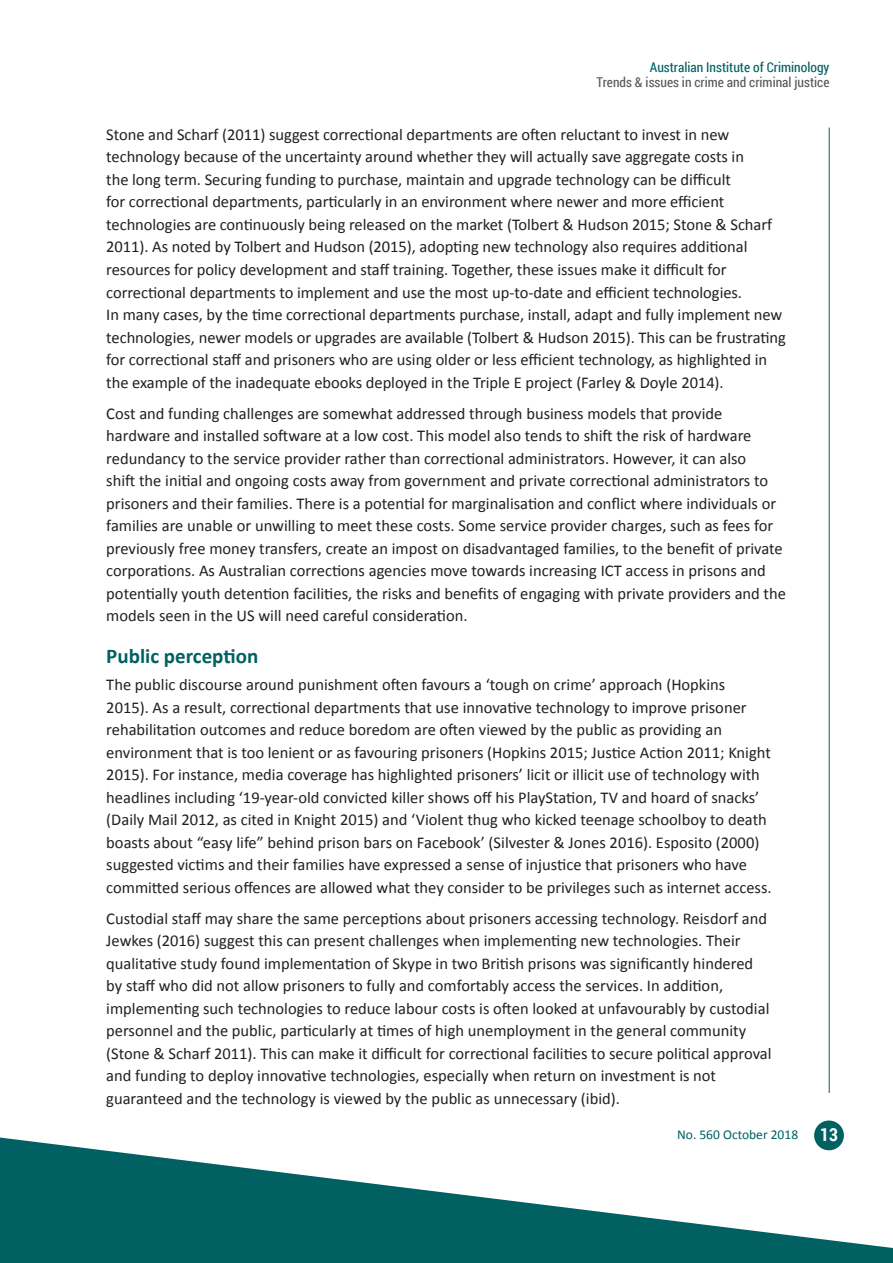
<style>
.page{position:relative;width:893px;height:1263px;background:#fff}
.page>*{position:absolute;margin:0;border:0;box-sizing:border-box;transform-origin:0 0}
.t1{font:700 21px "Calibri";color:#006062}
.t2{font:16.5px/22.5px "Calibri";color:#231f20}
.t3{font:13.5px "Roboto Condensed";color:#57585a}
.t4{font:13.5px "Roboto Condensed";color:#006062}
.t5{font:13.5px "Calibri";color:#006062}
.s1{font-family:"Roboto Condensed";font-weight:700;font-size:18px;color:#fff}
</style>
<div class="page">
<hr style="left:829px;top:128px;width:1px;height:965px;background:#006062">
<div style="left:814px;top:1120px;width:30px;height:30px;background:#006062;border-radius:50%"></div>
<svg style="left:0;top:1137px;width:893px;height:126px;fill:#006062"></svg>
<p class="t4" style="left:650px;top:58px;width:181px">Australian Institute of Criminology</p>
<p class="t3" style="left:597px;top:73px;width:234px">Trends &amp; issues in crime and criminal justice</p>
<p class="t2" style="left:106px;top:123px;width:681px">Stone and Scharf (2011) suggest correctional departments are often reluctant to invest in new technology because of the uncertainty around whether they will actually save aggregate costs in<br>the long term. Securing funding to purchase, maintain and upgrade technology can be difficult<br>for correctional departments, particularly in an environment where newer and more efficient technologies are continuously being released on the market (Tolbert &amp; Hudson 2015; Stone &amp; Scharf 2011). As noted by Tolbert and Hudson (2015), adopting new technology also requires additional resources for policy development and staff training. Together, these issues make it difficult for correctional departments to implement and use the most up-to-date and efficient technologies.<br>In many cases, by the time correctional departments purchase, install, adapt and fully implement new technologies, newer models or upgrades are available (Tolbert &amp; Hudson 2015). This can be frustrating for correctional staff and prisoners who are using older or less efficient technology, as highlighted in the example of the inadequate ebooks deployed in the Triple E project (Farley &amp; Doyle 2014).</p>
<p class="t2" style="left:106px;top:402px;width:681px">Cost and funding challenges are somewhat addressed through business models that provide hardware and installed software at a low cost. This model also tends to shift the risk of hardware redundancy to the service provider rather than correctional administrators. However, it can also<br>shift the initial and ongoing costs away from government and private correctional administrators to prisoners and their families. There is a potential for marginalisation and conflict where individuals or families are unable or unwilling to meet these costs. Some service provider charges, such as fees for previously free money transfers, create an impost on disadvantaged families, to the benefit of private corporations. As Australian corrections agencies move towards increasing ICT access in prisons and potentially youth detention facilities, the risks and benefits of engaging with private providers and the models seen in the US will need careful consideration.</p>
<p class="t1" style="left:106px;top:643px;width:153px">Public perception</p>
<p class="t2" style="left:106px;top:673px;width:667px">The public discourse around punishment often favours a ‘tough on crime’ approach (Hopkins 2015). As a result, correctional departments that use innovative technology to improve prisoner rehabilitation outcomes and reduce boredom are often viewed by the public as providing an environment that is too lenient or as favouring prisoners (Hopkins 2015; Justice Action 2011; Knight 2015). For instance, media coverage has highlighted prisoners’ licit or illicit use of technology with headlines including ‘19-year-old convicted killer shows off his PlayStation, TV and hoard of snacks’ (Daily Mail 2012, as cited in Knight 2015) and ‘Violent thug who kicked teenage schoolboy to death boasts about “easy life” behind prison bars on Facebook’ (Silvester &amp; Jones 2016). Esposito (2000) suggested victims and their families have expressed a sense of injustice that prisoners who have committed serious offences are allowed what they consider to be privileges such as internet access.</p>
<p class="t2" style="left:106px;top:907px;width:667px">Custodial staff may share the same perceptions about prisoners accessing technology. Reisdorf and Jewkes (2016) suggest this can present challenges when implementing new technologies. Their qualitative study found implementation of Skype in two British prisons was significantly hindered by staff who did not allow prisoners to fully and comfortably access the services. In addition, implementing such technologies to reduce labour costs is often looked at unfavourably by custodial personnel and the public, particularly at times of high unemployment in the general community (Stone &amp; Scharf 2011). This can make it difficult for correctional facilities to secure political approval and funding to deploy innovative technologies, especially when return on investment is not guaranteed and the technology is viewed by the public as unnecessary (ibid).</p>
<p class="t5" style="left:677px;top:1126px;width:162px">No. 560 October 2018 <span class="s1">13</span></p>
</div>
